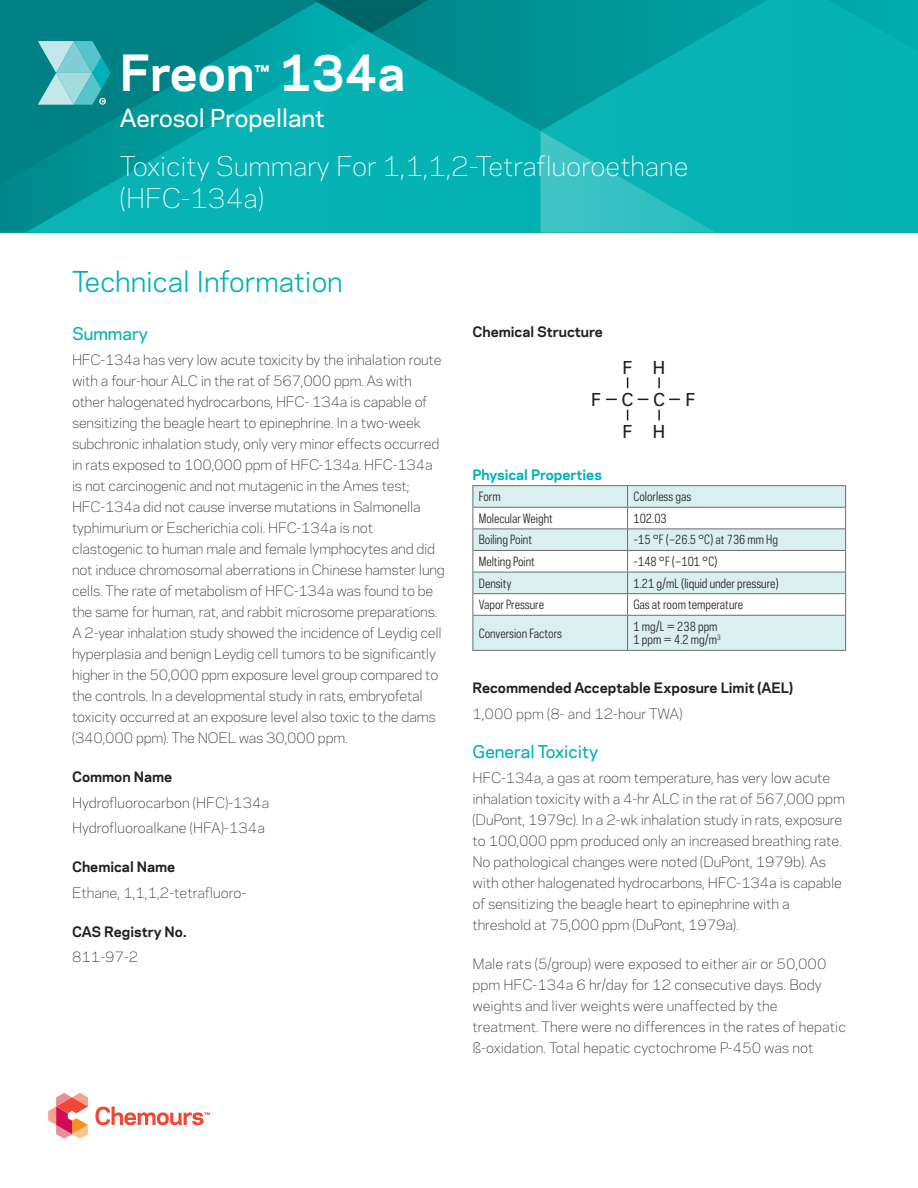
<style>
.page{position:relative;width:918px;height:1188px;background:#fff}
.page>*{position:absolute;margin:0;border:0;box-sizing:border-box;transform-origin:0 0}
.t1{font:700 46.8px "Chemours Sans";color:#fff}
.t2{font:27px "Chemours Sans";color:#00b1b3}
.t3{font:300 25.5px/31.5px "Chemours Sans";color:#fff}
.t4{font:500 23.25px "Chemours Sans";color:#fff}
.t5{font:18px "Univers";color:#231f20}
.t6{font:500 16.5px "Chemours Sans";color:#00b1b3}
.t7{font:300 13.5px/21px "Chemours Sans";letter-spacing:-.015em;color:#231f20}
.t8{font:700 13.5px "Chemours Sans";color:#231f20}
.t9{font:700 13.5px "Chemours Sans";color:#00b1b3}
.t10{font:12px/13.5px "Chemours Sans Cond";color:#231f20}
</style>
<div class="page">
<svg style="left:48px;top:1093px;width:40px;height:46px"></svg>
<svg style="left:95px;top:1107px;width:115px;height:18px"></svg>
<div style="left:0;top:2px;width:197px;height:231px;background:#008284"></div>
<svg style="left:197px;top:0;width:174px;height:33px;background:#00888a"></svg>
<svg style="left:371px;top:0;width:169px;height:33px;background:#008587"></svg>
<svg style="left:26px;top:33px;width:514px;height:200px;background:#03a5a7"></svg>
<svg style="left:540px;top:0;width:378px;height:233px;background:#0aafb1"></svg>
<svg style="left:658px;top:410px;width:2px;height:10px"></svg>
<svg style="left:658px;top:377px;width:2px;height:11px"></svg>
<svg style="left:473px;top:486px;width:372px;height:164px;fill:#daeff0"></svg>
<hr style="left:472px;top:485px;width:156px;height:1px;background:#6c6d70">
<hr style="left:628px;top:485px;width:218px;height:1px;background:#6c6d70">
<hr style="left:473px;top:507px;width:155px;height:1px;background:#6c6d70">
<hr style="left:628px;top:507px;width:217px;height:1px;background:#6c6d70">
<hr style="left:473px;top:529px;width:155px;height:1px;background:#6c6d70">
<hr style="left:628px;top:529px;width:217px;height:1px;background:#6c6d70">
<hr style="left:473px;top:550px;width:155px;height:1px;background:#6c6d70">
<hr style="left:628px;top:550px;width:217px;height:1px;background:#6c6d70">
<hr style="left:473px;top:572px;width:155px;height:1px;background:#6c6d70">
<hr style="left:628px;top:572px;width:217px;height:1px;background:#6c6d70">
<hr style="left:473px;top:593px;width:155px;height:1px;background:#6c6d70">
<hr style="left:628px;top:593px;width:217px;height:1px;background:#6c6d70">
<hr style="left:473px;top:615px;width:155px;height:1px;background:#6c6d70">
<hr style="left:628px;top:615px;width:217px;height:1px;background:#6c6d70">
<hr style="left:472px;top:650px;width:156px;height:1px;background:#6c6d70">
<hr style="left:628px;top:650px;width:218px;height:1px;background:#6c6d70">
<svg style="left:472px;top:486px;width:1px;height:129px"></svg>
<svg style="left:627px;top:486px;width:1px;height:129px"></svg>
<svg style="left:845px;top:486px;width:1px;height:129px"></svg>
<hr style="left:472px;top:615px;width:1px;height:35px;background:#6c6d70">
<hr style="left:627px;top:616px;width:1px;height:34px;background:#6c6d70">
<hr style="left:845px;top:615px;width:1px;height:35px;background:#6c6d70">
<svg style="left:38px;top:41px;width:73px;height:64px;background:#64bec2"></svg>
<h1 class="t1" style="left:120px;top:38px;width:287px">Freon<sup>™</sup> 134a</h1>
<h3 class="t4" style="left:120px;top:101px;width:206px">Aerosol Propellant</h3>
<h3 class="t3" style="left:120px;top:150px;width:570px">Toxicity Summary For 1,1,1,2-Tetrafluoroethane (HFC-134a)</h3>
<h2 class="t2" style="left:72px;top:261px;width:272px">Technical Information</h2>
<p class="t6" style="left:72px;top:321px;width:78px">Summary</p>
<p class="t7" style="left:72px;top:349px;width:374px">HFC-134a has very low acute toxicity by the inhalation route with a four-hour ALC in the rat of 567,000 ppm. As with other halogenated hydrocarbons, HFC- 134a is capable of sensitizing the beagle heart to epinephrine. In a two-week subchronic inhalation study, only very minor effects occurred in rats exposed to 100,000 ppm of HFC-134a. HFC-134a is not carcinogenic and not mutagenic in the Ames test; HFC-134a did not cause inverse mutations in Salmonella typhimurium or Escherichia coli. HFC-134a is not clastogenic to human male and female lymphocytes and did not induce chromosomal aberrations in Chinese hamster lung cells. The rate of metabolism of HFC-134a was found to be the same for human, rat, and rabbit microsome preparations.<br>A 2-year inhalation study showed the incidence of Leydig cell hyperplasia and benign Leydig cell tumors to be significantly higher in the 50,000 ppm exposure level group compared to the controls. In a developmental study in rats, embryofetal toxicity occurred at an exposure level also toxic to the dams (340,000 ppm). The NOEL was 30,000 ppm.</p>
<p class="t8" style="left:72px;top:767px;width:102px">Common Name</p>
<p class="t7" style="left:72px;top:789px;width:199px;line-height:25.5px">Hydrofluorocarbon (HFC)-134a<br>Hydrofluoroalkane (HFA)-134a</p>
<p class="t8" style="left:72px;top:857px;width:105px">Chemical Name</p>
<p class="t7" style="left:72px;top:881px;width:176px">Ethane, 1,1,1,2-tetrafluoro-</p>
<p class="t8" style="left:72px;top:921px;width:116px">CAS Registry No.</p>
<p class="t7" style="left:72px;top:946px;width:68px">811-97-2</p>
<p class="t8" style="left:472px;top:321px;width:132px">Chemical Structure</p>
<h3 class="t5" style="left:591px;top:388px;width:12px">F</h3>
<h3 class="t5" style="left:623px;top:356px;width:12px">F</h3>
<h3 class="t5" style="left:622px;top:388px;width:14px">C</h3>
<h3 class="t5" style="left:623px;top:421px;width:12px">F</h3>
<h3 class="t5" style="left:653px;top:356px;width:14px">H</h3>
<h3 class="t5" style="left:653px;top:388px;width:14px">C</h3>
<h3 class="t5" style="left:653px;top:421px;width:14px">H</h3>
<h3 class="t5" style="left:686px;top:388px;width:12px">F</h3>
<p class="t9" style="left:472px;top:464px;width:131px">Physical Properties</p>
<p class="t10" style="left:479px;top:490px;width:23px">Form</p>
<p class="t10" style="left:634px;top:490px;width:59px">Colorless gas</p>
<p class="t10" style="left:479px;top:511px;width:76px">Molecular Weight</p>
<p class="t10" style="left:634px;top:511px;width:35px">102.03</p>
<p class="t10" style="left:479px;top:533px;width:55px">Boiling Point</p>
<p class="t10" style="left:634px;top:533px;width:146px">-15 °F (–26.5 °C) at 736 mm Hg</p>
<p class="t10" style="left:479px;top:555px;width:58px">Melting Point</p>
<p class="t10" style="left:634px;top:555px;width:85px">-148 °F (–101 °C)</p>
<p class="t10" style="left:479px;top:576px;width:34px">Density</p>
<p class="t10" style="left:634px;top:576px;width:147px">1.21 g/mL (liquid under pressure)</p>
<p class="t10" style="left:479px;top:598px;width:67px">Vapor Pressure</p>
<p class="t10" style="left:634px;top:598px;width:111px">Gas at room temperature</p>
<p class="t10" style="left:479px;top:626px;width:85px">Conversion Factors</p>
<p class="t10" style="left:634px;top:619px;width:89px">1 mg/L = 238 ppm<br>1 ppm = 4.2 mg/m<sup>3</sup></p>
<p class="t8" style="left:472px;top:678px;width:322px">Recommended Acceptable Exposure Limit (AEL)</p>
<p class="t7" style="left:472px;top:702px;width:211px">1,000 ppm (8- and 12-hour TWA)</p>
<p class="t6" style="left:472px;top:739px;width:127px">General Toxicity</p>
<p class="t7" style="left:472px;top:767px;width:374px">HFC-134a, a gas at room temperature, has very low acute inhalation toxicity with a 4-hr ALC in the rat of 567,000 ppm (DuPont, 1979c). In a 2-wk inhalation study in rats, exposure to 100,000 ppm produced only an increased breathing rate.<br>No pathological changes were noted (DuPont, 1979b). As with other halogenated hydrocarbons, HFC-134a is capable of sensitizing the beagle heart to epinephrine with a threshold at 75,000 ppm (DuPont, 1979a).</p>
<p class="t7" style="left:472px;top:953px;width:375px">Male rats (5/group) were exposed to either air or 50,000 ppm HFC-134a 6 hr/day for 12 consecutive days. Body weights and liver weights were unaffected by the treatment. There were no differences in the rates of hepatic ß-oxidation. Total hepatic cyctochrome P-450 was not</p>
</div>
